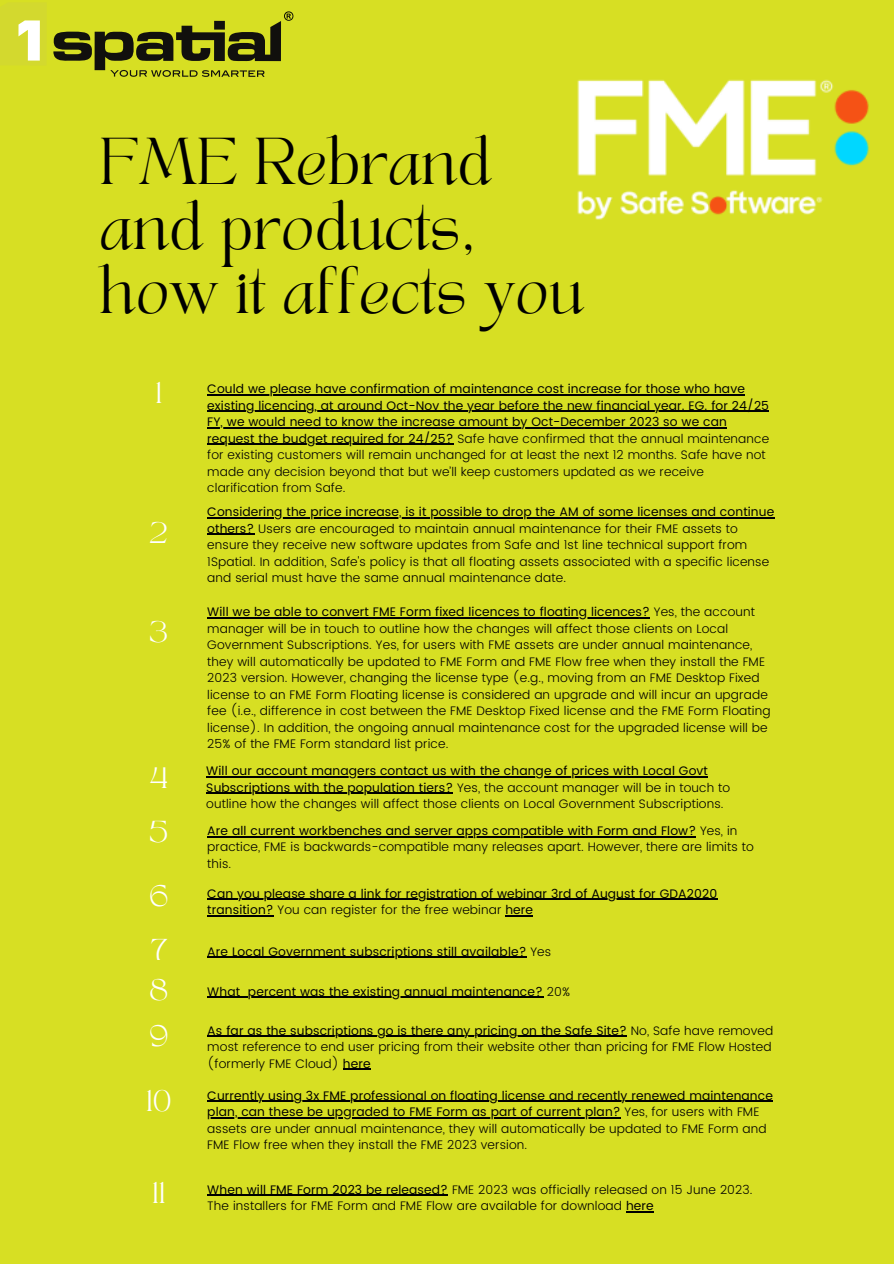
<style>
.page{position:relative;width:894px;height:1264px;background:#fff}
.page>*{position:absolute;margin:0;border:0;box-sizing:border-box;transform-origin:0 0}
.t1{font:46.2px/64.8px "TANAEGEAN";color:#000}
.t2{font:20.7px "TANAEGEAN";color:#fff}
.t3{font:300 12.3px/16.5px "Poppins";letter-spacing:.01em;color:#000}
.t4{font:12.3px/16.5px "Poppins";letter-spacing:.01em;color:#010202}
.t5{font:12.3px/16.5px "Poppins";letter-spacing:.01em;color:#000}
.s1{font-weight:300;color:#000}
.s2{font-weight:300}
.s3{font-weight:400}
</style>
<div class="page">
<div style="left:0;top:0;width:893px;height:1263px;background:#d7df23"></div>
<img style="left:577px;top:79px;width:292px;height:141px">
<svg style="left:0;top:3px;width:46px;height:62px"></svg>
<svg style="left:53px;top:11px;width:240px;height:66px"></svg>
<hr style="left:207px;top:836px;width:489px;height:1px;background:#000">
<hr style="left:206px;top:776px;width:502px;height:1px;background:#000">
<hr style="left:206px;top:792px;width:247px;height:1px;background:#000">
<hr style="left:207px;top:394px;width:537px;height:1px;background:#010202">
<hr style="left:207px;top:411px;width:562px;height:1px;background:#010202">
<hr style="left:207px;top:427px;width:519px;height:1px;background:#010202">
<hr style="left:207px;top:444px;width:246px;height:1px;background:#010202">
<hr style="left:207px;top:517px;width:567px;height:1px;background:#000">
<hr style="left:207px;top:534px;width:47px;height:1px;background:#000">
<hr style="left:207px;top:898px;width:510px;height:1px;background:#000">
<hr style="left:207px;top:915px;width:67px;height:1px;background:#000">
<svg style="left:505px;top:915px;width:28px;height:1px"></svg>
<hr style="left:207px;top:956px;width:319px;height:1px;background:#000">
<hr style="left:207px;top:617px;width:443px;height:1px;background:#000">
<hr style="left:207px;top:996px;width:33px;height:1px;background:#000">
<hr style="left:248px;top:996px;width:295px;height:1px;background:#000">
<hr style="left:207px;top:1035px;width:419px;height:1px;background:#000">
<svg style="left:343px;top:1068px;width:28px;height:1px"></svg>
<hr style="left:207px;top:1100px;width:565px;height:1px;background:#000">
<hr style="left:207px;top:1117px;width:413px;height:1px;background:#000">
<hr style="left:207px;top:1194px;width:241px;height:1px;background:#000">
<svg style="left:626px;top:1211px;width:27px;height:1px"></svg>
<p class="t1" style="left:99px;top:136px;width:486px">FME Rebrand and products, how it affects you</p>
<p class="t2" style="left:155px;top:381px;width:8px">1</p>
<p class="t2" style="left:150px;top:520px;width:19px">2</p>
<p class="t2" style="left:150px;top:620px;width:20px">3</p>
<p class="t2" style="left:150px;top:766px;width:19px">4</p>
<p class="t2" style="left:149px;top:820px;width:20px">5</p>
<p class="t2" style="left:149px;top:884px;width:21px">6</p>
<p class="t2" style="left:151px;top:937px;width:18px">7</p>
<p class="t2" style="left:149px;top:977px;width:21px">8</p>
<p class="t2" style="left:149px;top:1023px;width:21px">9</p>
<p class="t2" style="left:146px;top:1088px;width:27px">10</p>
<p class="t2" style="left:152px;top:1181px;width:15px">11</p>
<p class="t4" style="left:207px;top:381px;width:563px">Could we please have confirmation of maintenance cost increase for those who have existing licencing, at around Oct-Nov the year before the new financial year. EG. for 24/25<br>FY, we would need to know the increase amount by Oct-December 2023 so we can request the budget required for 24/25? <span class="s1">S</span><span class="s2">afe have confirmed that the annual maintenance for existing customers will remain unchanged for at least the next 12 months. Safe have not made any decision beyond that but we’ll keep customers updated as we receive clarification from Safe.</span></p>
<p class="t3" style="left:207px;top:504px;width:568px"><span class="s3">Considering the price increase, is it possible to drop the AM of some licenses and continue others?</span> Users are encouraged to maintain annual maintenance for their FME assets to ensure they receive new software updates from Safe and 1st line technical support from 1Spatial. In addition, Safe's policy is that all floating assets associated with a specific license and serial must have the same annual maintenance date.</p>
<p class="t3" style="left:207px;top:604px;width:564px"><span class="s3">Will we be able to convert FME Form fixed licences to floating licences?</span> Yes, the account manager will be in touch to outline how the changes will affect those clients on Local Government Subscriptions. Yes, for users with FME assets are under annual maintenance, they will automatically be updated to FME Form and FME Flow free when they install the FME 2023 version. However, changing the license type (e.g., moving from an FME Desktop Fixed license to an FME Form Floating license is considered an upgrade and will incur an upgrade fee (i.e., difference in cost between the FME Desktop Fixed license and the FME Form Floating license). In addition, the ongoing annual maintenance cost for the upgraded license will be 25% of the FME Form standard list price.</p>
<p class="t3" style="left:206px;top:762px;width:525px"><span class="s3">Will our account managers contact us with the change of prices with Local Govt<br>Subscriptions with the population tiers?</span> Yes, the account manager will be in touch to outline how the changes will affect those clients on Local Government Subscriptions.</p>
<p class="t3" style="left:207px;top:822px;width:547px"><span class="s3">Are all current workbenches and server apps compatible with Form and Flow?</span> Yes, in practice, FME is backwards-compatible many releases apart. However, there are limits to this.</p>
<p class="t5" style="left:207px;top:885px;width:511px">Can you please share a link for registration of webinar 3rd of August for GDA2020 transition? <span class="s2">You can register for the free webinar</span> here</p>
<p class="t5" style="left:207px;top:943px;width:345px">Are Local Government subscriptions still available? <span class="s2">Yes</span></p>
<p class="t5" style="left:207px;top:983px;width:364px">What percent was the existing annual maintenance? <span class="s2">20%</span></p>
<p class="t3" style="left:207px;top:1022px;width:567px"><span class="s3">As far as the subscriptions go is there any pricing on the Safe Site?</span> No, Safe have removed most reference to end user pricing from their website other than pricing for FME Flow Hosted (formerly FME Cloud) <span class="s3">here</span></p>
<p class="t3" style="left:207px;top:1087px;width:567px"><span class="s3">Currently using 3x FME professional on floating license and recently renewed maintenance plan, can these be upgraded to FME Form as part of current plan?</span> Yes, for users with FME assets are under annual maintenance, they will automatically be updated to FME Form and FME Flow free when they install the FME 2023 version.</p>
<p class="t3" style="left:207px;top:1181px;width:546px"><span class="s3">When will FME Form 2023 be released?</span> FME 2023 was officially released on 15 June 2023.<br>The installers for FME Form and FME Flow are available for download <span class="s3">here</span></p>
</div>
